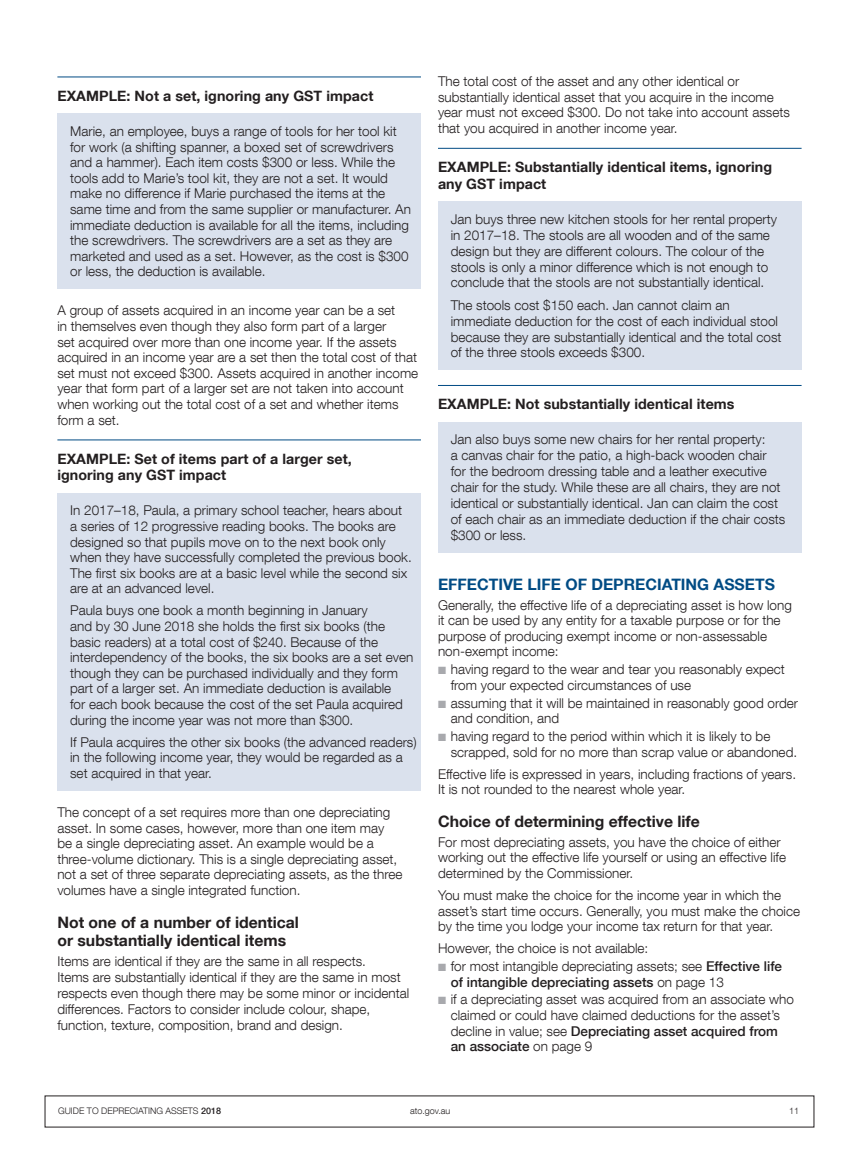
<style>
.page{position:relative;width:859px;height:1170px;background:#fff}
.page>*{position:absolute;margin:0;border:0;box-sizing:border-box;transform-origin:0 0}
._02_Subhead_2{font:700 15.75px/18px "Helvetica Neue LT Com";color:#231f20}
._02_Subhead_1{font:700 15.75px "Helvetica Neue LT Com";color:#004b84}
._03_eg_head{font:700 14.25px/16.5px "Helvetica Neue LT Com";letter-spacing:.005em;color:#231f20}
._01_Body{font:300 13.5px/15.6px "Helvetica Neue LT Com";color:#231f20}
._01_Bullet_1{font:300 13.5px/15.6px "Helvetica Neue LT Com";color:#231f20}
._01_Body_no_space_af{font:300 13.5px/15.6px "Helvetica Neue LT Com";color:#231f20}
._01_Bullet_1_space_a{font:300 13.5px/15.6px "Helvetica Neue LT Com";color:#231f20}
.t1{font:300 9px "Helvetica Neue LT Com";color:#231f20}
.s1{color:#a8a9ad}
.s2{font-weight:500}
</style>
<div class="page">
<div style="left:57px;top:113px;width:364px;height:176px;background:#dae1ed"></div>
<hr style="left:57px;top:77px;width:364px;height:1px;background:#004b84">
<div style="left:57px;top:493px;width:364px;height:297px;background:#dae1ed"></div>
<hr style="left:57px;top:439px;width:364px;height:1px;background:#004b84">
<div style="left:438px;top:201px;width:363px;height:169px;background:#dae1ed"></div>
<hr style="left:438px;top:148px;width:363px;height:1px;background:#004b84">
<div style="left:438px;top:422px;width:363px;height:130px;background:#dae1ed"></div>
<hr style="left:438px;top:385px;width:363px;height:1px;background:#004b84">
<p class="_03_eg_head" style="left:57px;top:87px;width:317px">EXAMPLE: Not a set, ignoring any GST impact</p>
<p class="_01_Body" style="left:70px;top:123px;width:342px">Marie, an employee, buys a range of tools for her tool kit for work (a shifting spanner, a boxed set of screwdrivers and a hammer). Each item costs $300 or less. While the tools add to Marie’s tool kit, they are not a set. It would make no difference if Marie purchased the items at the same time and from the same supplier or manufacturer. An immediate deduction is available for all the items, including the screwdrivers. The screwdrivers are a set as they are marketed and used as a set. However, as the cost is $300 or less, the deduction is available.</p>
<p class="_01_Body" style="left:57px;top:302px;width:362px">A group of assets acquired in an income year can be a set<br>in themselves even though they also form part of a larger<br>set acquired over more than one income year. If the assets acquired in an income year are a set then the total cost of that set must not exceed $300. Assets acquired in another income year that form part of a larger set are not taken into account when working out the total cost of a set and whether items form a set.</p>
<p class="_03_eg_head" style="left:57px;top:450px;width:296px">EXAMPLE: Set of items part of a larger set, ignoring any GST impact</p>
<p class="_01_Body" style="left:70px;top:502px;width:343px">In 2017–18, Paula, a primary school teacher, hears about a series of 12 progressive reading books. The books are designed so that pupils move on to the next book only when they have successfully completed the previous book.<br>The first six books are at a basic level while the second six are at an advanced level.</p>
<p class="_01_Body" style="left:70px;top:602px;width:345px">Paula buys one book a month beginning in January<br>and by 30 June 2018 she holds the first six books (the basic readers) at a total cost of $240. Because of the interdependency of the books, the six books are a set even though they can be purchased individually and they form part of a larger set. An immediate deduction is available<br>for each book because the cost of the set Paula acquired during the income year was not more than $300.</p>
<p class="_01_Body" style="left:70px;top:733px;width:348px">If Paula acquires the other six books (the advanced readers) in the following income year, they would be regarded as a set acquired in that year.</p>
<p class="_01_Body" style="left:57px;top:804px;width:347px">The concept of a set requires more than one depreciating asset. In some cases, however, more than one item may<br>be a single depreciating asset. An example would be a three‑volume dictionary. This is a single depreciating asset, not a set of three separate depreciating assets, as the three volumes have a single integrated function.</p>
<p class="_02_Subhead_2" style="left:57px;top:912px;width:243px">Not one of a number of identical or substantially identical items</p>
<p class="_01_Body" style="left:57px;top:952px;width:353px">Items are identical if they are the same in all respects.<br>Items are substantially identical if they are the same in most respects even though there may be some minor or incidental differences. Factors to consider include colour, shape, function, texture, composition, brand and design.</p>
<p class="_01_Body" style="left:438px;top:73px;width:353px">The total cost of the asset and any other identical or substantially identical asset that you acquire in the income year must not exceed $300. Do not take into account assets that you acquired in another income year.</p>
<p class="_03_eg_head" style="left:438px;top:158px;width:336px">EXAMPLE: Substantially identical items, ignoring any GST impact</p>
<p class="_01_Body" style="left:451px;top:211px;width:328px">Jan buys three new kitchen stools for her rental property in 2017–18. The stools are all wooden and of the same design but they are different colours. The colour of the stools is only a minor difference which is not enough to conclude that the stools are not substantially identical.</p>
<p class="_01_Body" style="left:451px;top:296px;width:332px">The stools cost $150 each. Jan cannot claim an immediate deduction for the cost of each individual stool because they are substantially identical and the total cost of the three stools exceeds $300.</p>
<p class="_03_eg_head" style="left:438px;top:395px;width:298px">EXAMPLE: Not substantially identical items</p>
<p class="_01_Body" style="left:451px;top:431px;width:336px">Jan also buys some new chairs for her rental property:<br>a canvas chair for the patio, a high-back wooden chair<br>for the bedroom dressing table and a leather executive chair for the study. While these are all chairs, they are not identical or substantially identical. Jan can claim the cost of each chair as an immediate deduction if the chair costs $300 or less.</p>
<p class="_02_Subhead_1" style="left:438px;top:574px;width:338px">EFFECTIVE LIFE OF DEPRECIATING ASSETS</p>
<p class="_01_Body_no_space_af" style="left:438px;top:596px;width:355px">Generally, the effective life of a depreciating asset is how long it can be used by any entity for a taxable purpose or for the purpose of producing exempt income or non-assessable non‑exempt income:</p>
<p class="_01_Bullet_1" style="left:451px;top:661px;width:336px;text-indent:-13px"><span class="s1">■</span> having regard to the wear and tear you reasonably expect from your expected circumstances of use</p>
<p class="_01_Bullet_1" style="left:451px;top:694px;width:349px;text-indent:-13px"><span class="s1">■</span> assuming that it will be maintained in reasonably good order and condition, and</p>
<p class="_01_Bullet_1_space_a" style="left:451px;top:728px;width:348px;text-indent:-13px"><span class="s1">■</span> having regard to the period within which it is likely to be scrapped, sold for no more than scrap value or abandoned.</p>
<p class="_01_Body" style="left:438px;top:765px;width:360px">Effective life is expressed in years, including fractions of years.<br>It is not rounded to the nearest whole year.</p>
<p class="_02_Subhead_2" style="left:438px;top:811px;width:263px">Choice of determining effective life</p>
<p class="_01_Body" style="left:438px;top:833px;width:350px">For most depreciating assets, you have the choice of either working out the effective life yourself or using an effective life determined by the Commissioner.</p>
<p class="_01_Body" style="left:438px;top:887px;width:364px">You must make the choice for the income year in which the asset’s start time occurs. Generally, you must make the choice by the time you lodge your income tax return for that year.</p>
<p class="_01_Body_no_space_af" style="left:438px;top:940px;width:212px">However, the choice is not available:</p>
<p class="_01_Bullet_1" style="left:451px;top:958px;width:333px;text-indent:-13px"><span class="s1">■</span> for most intangible depreciating assets; see <span class="s2">Effective life of intangible depreciating assets</span> on page 13</p>
<p class="_01_Bullet_1" style="left:451px;top:991px;width:345px;text-indent:-13px"><span class="s1">■</span> if a depreciating asset was acquired from an associate who claimed or could have claimed deductions for the asset’s decline in value; see <span class="s2">Depreciating asset acquired from an associate</span> on page 9</p>
<p class="t1" style="left:58px;top:1104px;width:164px">GUIDE TO DEPRECIATING ASSETS <span class="s2">2018</span></p>
<p class="t1" style="left:410px;top:1104px;width:42px">ato.gov.au</p>
<p class="t1" style="left:789px;top:1104px;width:12px">11</p>
</div>
